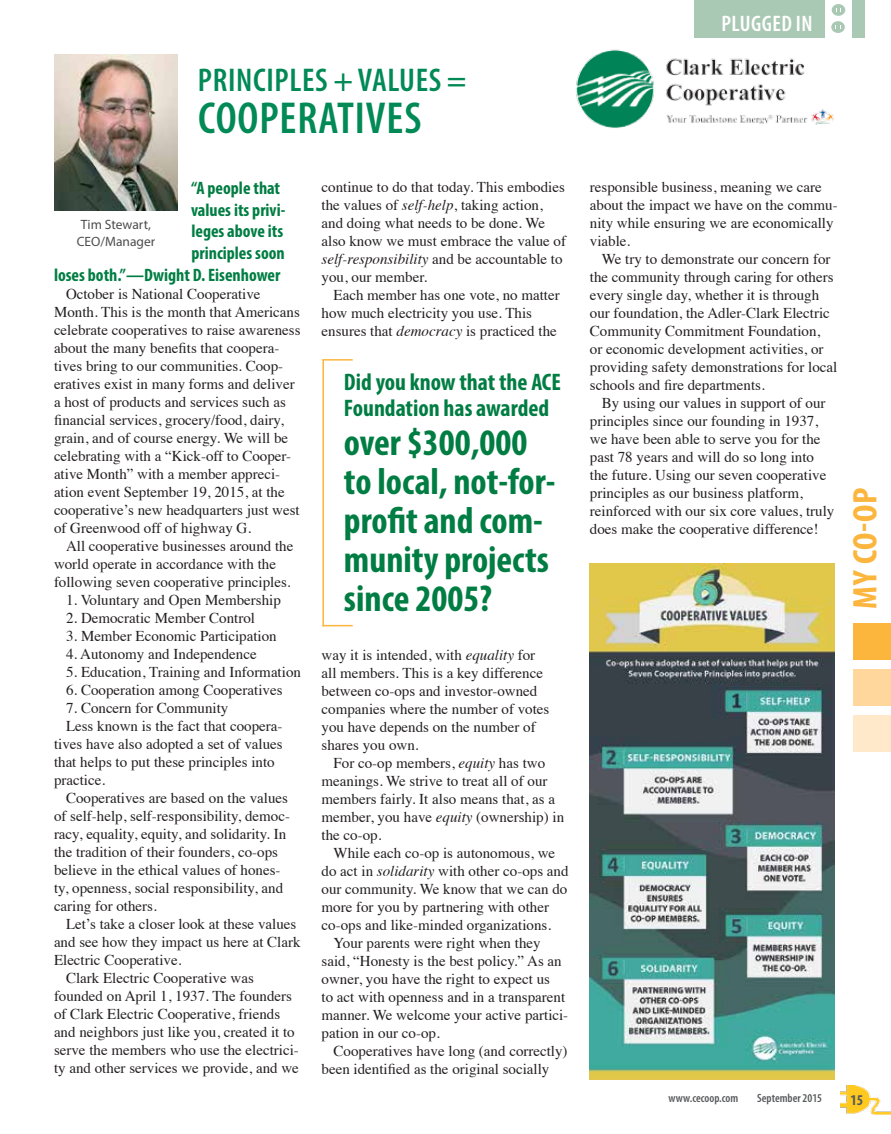
<style>
.page{position:relative;width:891px;height:1134px;background:#fff}
.page>*{position:absolute;margin:0;border:0;box-sizing:border-box;transform-origin:0 0}
.t1{font:600 condensed 45px "Myriad Pro";letter-spacing:.02em;color:#018956}
.t2{font:700 condensed 37.5px/39px "Myriad Pro";color:#007d43}
.t3{font:700 condensed 34.2px "Myriad Pro";color:#fcb53d;scale:1.05 1}
.t4{font:600 condensed 33px "Myriad Pro";letter-spacing:.02em;color:#018956}
.t5{font:700 condensed 24px/25.5px "Myriad Pro";color:#007d43}
.t6{font:600 condensed 22.5px "Myriad Pro";letter-spacing:.02em;color:#fff}
.t7{font:700 condensed 18px/21.6px "Myriad Pro";color:#007d43;text-align:right}
.t8{font:15px/18px "Times";color:#231f20}
.t9{font:700 condensed 15px "Myriad Pro";color:#58595b}
.t10{font:13.5px/16.2px "Myriad Pro";color:#4d4d4f;text-align:center}
.t11{font:600 condensed 12px "Myriad Pro";color:#58595b}
.s1{font-style:italic}
</style>
<div class="page">
<img style="left:840px;top:1085px;width:51px;height:30px">
<div style="left:694px;top:0;width:170px;height:37px;background:#aac9b4"></div>
<div style="left:825px;top:0;width:27px;height:38px;background:#fff"></div>
<div style="left:832px;top:4px;width:13px;height:12px;background:#aac9b4;border-radius:50%"></div>
<div style="left:831px;top:21px;width:14px;height:12px;background:#aac9b4;border-radius:50%"></div>
<div style="left:854px;top:623px;width:37px;height:37px;background:#fcb53d"></div>
<div style="left:854px;top:669px;width:37px;height:37px;background:#ffd79c"></div>
<div style="left:854px;top:715px;width:37px;height:37px;background:#ffe9ca"></div>
<hr style="left:322px;top:359px;width:2px;height:267px;background:#fcb53d">
<hr style="left:322px;top:359px;width:31px;height:2px;background:#fcb53d">
<hr style="left:322px;top:625px;width:31px;height:1px;background:#fcb53d">
<img style="left:576px;top:49px;width:258px;height:79px">
<img style="left:54px;top:54px;width:124px;height:157px">
<img style="left:590px;top:563px;width:245px;height:517px">
<h3 class="t4" style="left:198px;top:60px;width:270px">PRINCIPLES + VALUES =</h3>
<h1 class="t1" style="left:198px;top:90px;width:225px">COOPERATIVES</h1>
<p class="t7" style="left:54px;top:177px;width:233px">“A people that<br>values its privi-<br>leges above its<br>principles soon<br>loses both.”—Dwight D. Eisenhower</p>
<p class="t8" style="left:54px;top:283px;width:248px;text-indent:12px">October is National Cooperative Month. This is the month that Americans celebrate cooperatives to raise awareness about the many benefits that coopera&shy;tives bring to our communities. Coop&shy;eratives exist in many forms and deliver a host of products and services such as financial services, grocery/food, dairy, grain, and of course energy. We will be celebrating with a “Kick-off to Cooper&shy;ative Month” with a member appreci&shy;ation event September 19, 2015, at the cooperative’s new headquarters just west of Greenwood off of highway G.</p>
<p class="t8" style="left:54px;top:535px;width:241px;text-indent:12px">All cooperative businesses around the world operate in accordance with the following seven cooperative principles.</p>
<p class="t8" style="left:66px;top:589px;width:216px">1. Voluntary and Open Membership</p>
<p class="t8" style="left:66px;top:607px;width:191px">2. Democratic Member Control</p>
<p class="t8" style="left:66px;top:625px;width:212px">3. Member Economic Participation</p>
<p class="t8" style="left:66px;top:643px;width:192px">4. Autonomy and Independence</p>
<p class="t8" style="left:66px;top:661px;width:237px">5. Education, Training and Information</p>
<p class="t8" style="left:66px;top:679px;width:218px">6. Cooperation among Cooperatives</p>
<p class="t8" style="left:66px;top:697px;width:164px">7. Concern for Community</p>
<p class="t8" style="left:66px;top:715px;width:218px">Less known is the fact that coopera-</p>
<p class="t8" style="left:54px;top:733px;width:230px">tives have also adopted a set of values</p>
<p class="t8" style="left:54px;top:751px;width:222px">that helps to put these principles into</p>
<p class="t8" style="left:54px;top:769px;width:53px">practice.</p>
<p class="t8" style="left:66px;top:787px;width:224px">Cooperatives are based on the values</p>
<p class="t8" style="left:54px;top:805px;width:238px">of self-help, self-responsibility, democ-</p>
<p class="t8" style="left:54px;top:823px;width:234px">racy, equality, equity, and solidarity. In</p>
<p class="t8" style="left:54px;top:841px;width:226px">the tradition of their founders, co-ops</p>
<p class="t8" style="left:54px;top:859px;width:228px">believe in the ethical values of hones-</p>
<p class="t8" style="left:54px;top:877px;width:231px">ty, openness, social responsibility, and</p>
<p class="t8" style="left:54px;top:895px;width:104px">caring for others.</p>
<p class="t8" style="left:66px;top:913px;width:232px">Let’s take a closer look at these values</p>
<p class="t8" style="left:54px;top:931px;width:248px">and see how they impact us here at Clark</p>
<p class="t8" style="left:54px;top:949px;width:129px">Electric Cooperative.</p>
<p class="t8" style="left:66px;top:967px;width:189px">Clark Electric Cooperative was</p>
<p class="t8" style="left:54px;top:985px;width:240px">founded on April 1, 1937. The founders</p>
<p class="t8" style="left:54px;top:1003px;width:228px">of Clark Electric Cooperative, friends</p>
<p class="t8" style="left:54px;top:1021px;width:242px">and neighbors just like you, created it to</p>
<p class="t8" style="left:54px;top:1039px;width:246px">serve the members who use the electrici-</p>
<p class="t8" style="left:54px;top:1057px;width:246px">ty and other services we provide, and we</p>
<p class="t10" style="left:77px;top:217px;width:80px">Tim Stewart,<br>CEO/Manager</p>
<p class="t8" style="left:322px;top:177px;width:246px">continue to do that today. This embodies the values of <span class="s1">self-help</span>, taking action, and doing what needs to be done. We also know we must embrace the value of <span class="s1">self-responsibility</span> and be accountable to you, our member.</p>
<p class="t8" style="left:322px;top:285px;width:240px;text-indent:12px">Each member has one vote, no matter how much electricity you use. This ensures that <span class="s1">democracy</span> is practiced the</p>
<h3 class="t5" style="left:344px;top:369px;width:218px">Did you know that the ACE<br>Foundation has awarded</h3>
<h2 class="t2" style="left:344px;top:422px;width:213px">over $300,000 to local, not-for&shy;profit and com&shy;munity projects since 2005?</h2>
<p class="t8" style="left:322px;top:645px;width:229px">way it is intended, with <span class="s1">equality</span> for all members. This is a key difference between co-ops and investor-owned companies where the number of votes you have depends on the number of shares you own.</p>
<p class="t8" style="left:322px;top:753px;width:244px;text-indent:12px">For co-op members, <span class="s1">equity</span> has two meanings. We strive to treat all of our members fairly. It also means that, as a member, you have <span class="s1">equity</span> (ownership) in the co-op.</p>
<p class="t8" style="left:334px;top:843px;width:223px">While each co-op is autonomous, we</p>
<p class="t8" style="left:322px;top:861px;width:249px">do act in <span class="s1">solidarity</span> with other co-ops and</p>
<p class="t8" style="left:322px;top:879px;width:247px">our community. We know that we can do</p>
<p class="t8" style="left:322px;top:897px;width:229px">more for you by partnering with other</p>
<p class="t8" style="left:322px;top:915px;width:231px">co-ops and like-minded organizations.</p>
<p class="t8" style="left:334px;top:933px;width:209px">Your parents were right when they</p>
<p class="t8" style="left:322px;top:951px;width:242px">said, “Honesty is the best policy.” As an</p>
<p class="t8" style="left:322px;top:969px;width:230px">owner, you have the right to expect us</p>
<p class="t8" style="left:322px;top:987px;width:245px">to act with openness and in a transparent</p>
<p class="t8" style="left:322px;top:1005px;width:248px">manner. We welcome your active partici-</p>
<p class="t8" style="left:322px;top:1023px;width:120px">pation in our co-op.</p>
<p class="t8" style="left:334px;top:1041px;width:236px">Cooperatives have long (and correctly)</p>
<p class="t8" style="left:322px;top:1059px;width:229px">been identified as the original socially</p>
<h3 class="t6" style="left:722px;top:9px;width:93px">PLUGGED IN</h3>
<p class="t8" style="left:590px;top:177px;width:249px">responsible business, meaning we care about the impact we have on the commu&shy;nity while ensuring we are economically viable.</p>
<p class="t8" style="left:590px;top:249px;width:249px;text-indent:12px">We try to demonstrate our concern for the community through caring for others every single day, whether it is through our foundation, the Adler-Clark Electric Community Commitment Foundation,<br>or economic development activities, or providing safety demonstrations for local schools and fire departments.</p>
<p class="t8" style="left:590px;top:393px;width:246px;text-indent:12px">By using our values in support of our principles since our founding in 1937, we have been able to serve you for the past 78 years and will do so long into the future. Using our seven cooperative principles as our business platform, reinforced with our six core values, truly does make the cooperative difference!</p>
<h3 class="t3" style="left:844px;top:609px;width:117px;rotate:-90deg">MY CO-OP</h3>
<p class="t11" style="left:668px;top:1091px;width:71px">www.cecoop.com</p>
<p class="t11" style="left:757px;top:1091px;width:66px">September 2015</p>
<p class="t9" style="left:850px;top:1090px;width:14px">15</p>
</div>
